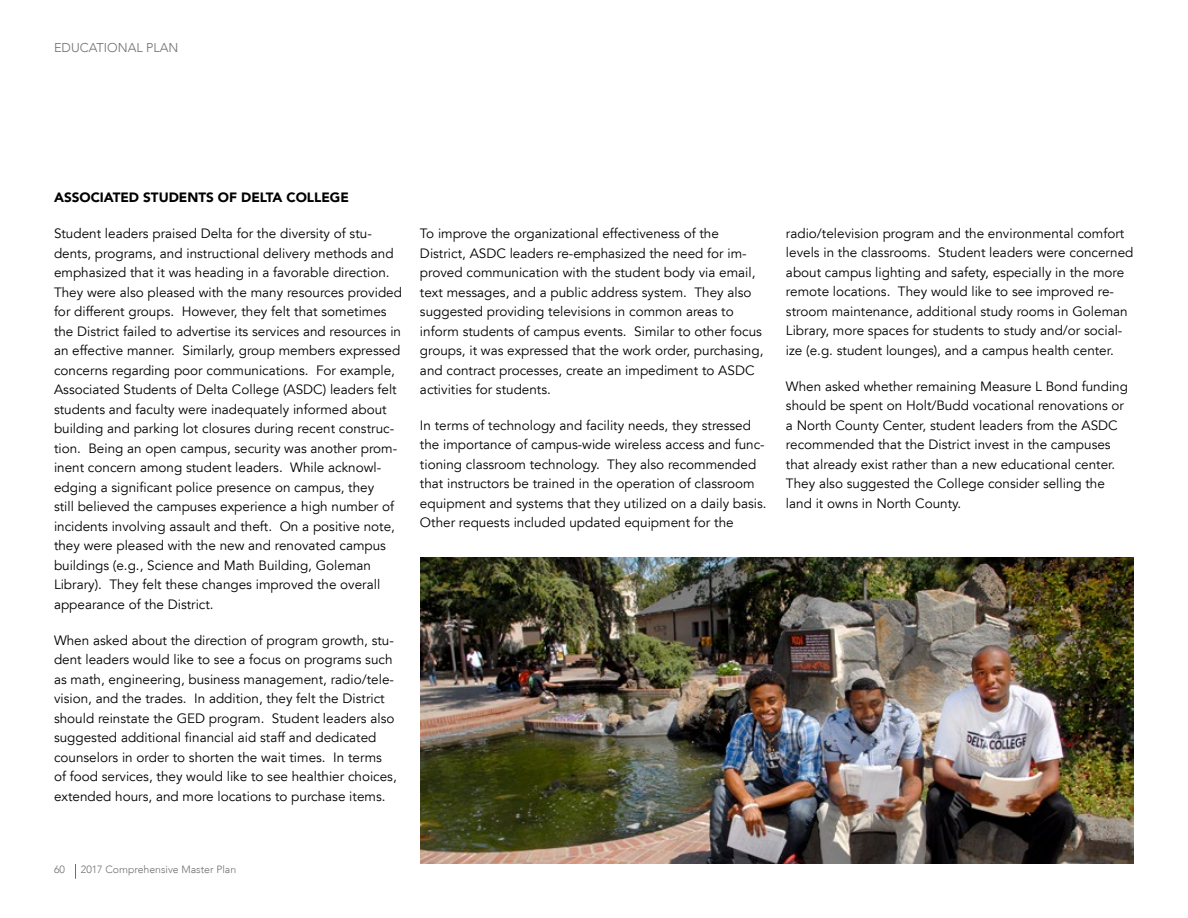
<style>
.page{position:relative;width:1188px;height:918px;background:#fff}
.page>*{position:absolute;margin:0;border:0;box-sizing:border-box;transform-origin:0 0}
.t1{font:13.5px/19.5px "Avenir LT";color:#000}
.t2{font:900 13.5px "Avenir LT";color:#000}
.t3{font:300 12.75px "Avenir LT";color:#6d6e71}
.t4{font:300 10.5px "Avenir LT";color:#6d6e71}
</style>
<div class="page">
<img style="left:420px;top:557px;width:714px;height:307px">
<svg style="left:75px;top:864px;width:1px;height:15px"></svg>
<p class="t3" style="left:54px;top:40px;width:126px">Educational Plan</p>
<p class="t2" style="left:54px;top:189px;width:20px">ASSOCIATE</p>
<p class="t2" style="left:129px;top:189px;width:60px">D STU DENTS</p>
<p class="t2" style="left:218px;top:189px;width:114px">OF DE LTA COLLEGE</p>
<p class="t1" style="left:54px;top:224px;width:350px">Student leaders praised Delta for the diversity of stu&shy;dents, programs, and instructional delivery methods and emphasized that it was heading in a favorable direction.<br>They were also pleased with the many resources provided for different groups. However, they felt that sometimes the District failed to advertise its services and resources in an effective manner. Similarly, group members expressed concerns regarding poor communications. For example, Associated Students of Delta College (ASDC) leaders felt students and faculty were inadequately informed about building and parking lot closures during recent construc&shy;tion. Being an open campus, security was another prom&shy;inent concern among student leaders. While acknowl&shy;edging a significant police presence on campus, they<br>still believed the campuses experience a high number of incidents involving assault and theft. On a positive note, they were pleased with the new and renovated campus buildings (e.g., Science and Math Building, Goleman Library). They felt these changes improved the overall appearance of the District.</p>
<p class="t1" style="left:54px;top:631px;width:344px">When asked about the direction of program growth, stu&shy;dent leaders would like to see a focus on programs such as math, engineering, business management, radio/tele&shy;vision, and the trades. In addition, they felt the District should reinstate the GED program. Student leaders also suggested additional financial aid staff and dedicated counselors in order to shorten the wait times. In terms of food services, they would like to see healthier choices, extended hours, and more locations to purchase items.</p>
<p class="t1" style="left:420px;top:224px;width:345px">To improve the organizational effectiveness of the District, ASDC leaders re-emphasized the need for im&shy;proved communication with the student body via email, text messages, and a public address system. They also suggested providing televisions in common areas to inform students of campus events. Similar to other focus groups, it was expressed that the work order, purchasing, and contract processes, create an impediment to ASDC activities for students.</p>
<p class="t1" style="left:420px;top:416px;width:348px">In terms of technology and facility needs, they stressed the importance of campus-wide wireless access and func&shy;tioning classroom technology. They also recommended that instructors be trained in the operation of classroom equipment and systems that they utilized on a daily basis.<br>Other requests included updated equipment for the</p>
<p class="t1" style="left:786px;top:224px;width:349px">radio/television program and the environmental comfort levels in the classrooms. Student leaders were concerned about campus lighting and safety, especially in the more remote locations. They would like to see improved re&shy;stroom maintenance, additional study rooms in Goleman Library, more spaces for students to study and/or social&shy;ize (e.g. student lounges), and a campus health center.</p>
<p class="t1" style="left:786px;top:377px;width:344px">When asked whether remaining Measure L Bond funding should be spent on Holt/Budd vocational renovations or a North County Center, student leaders from the ASDC recommended that the District invest in the campuses that already exist rather than a new educational center.<br>They also suggested the College consider selling the land it owns in North County.</p>
<p class="t4" style="left:54px;top:864px;width:12px">60</p>
<p class="t4" style="left:81px;top:864px;width:157px">2017 Comprehensive Master Plan</p>
</div>
